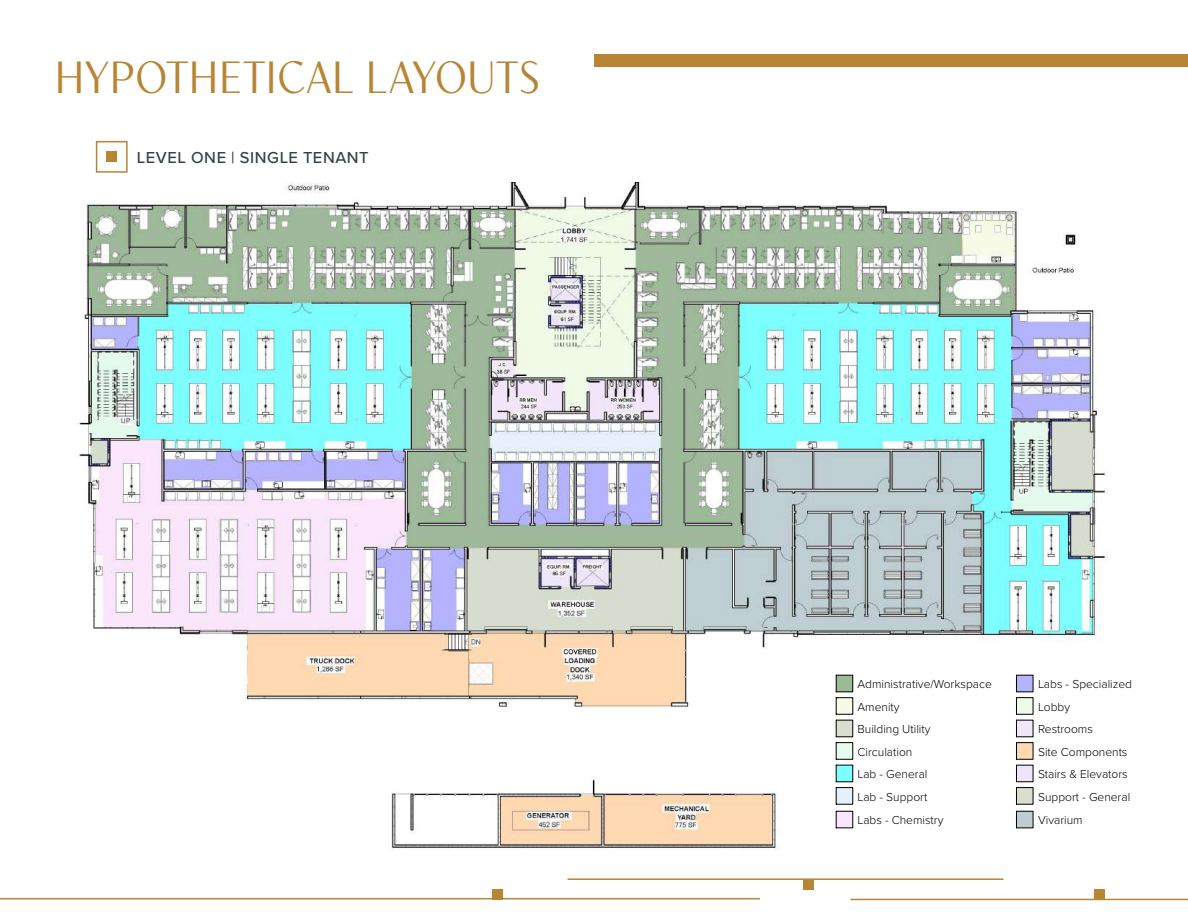
<style>
.page{position:relative;width:1188px;height:918px;background:#fff}
.page>*{position:absolute;margin:0;border:0;box-sizing:border-box;transform-origin:0 0}
.t1{font:300 45px "Contralto Small";letter-spacing:.02em;color:#b78534}
.t2{font:500 16.5px "Proxima Nova";letter-spacing:.035em;color:#344148}
.t3{font:300 12px/22.5px "Proxima Nova";color:#000}
</style>
<div class="page">
<hr style="left:0;top:898px;width:760px;height:1px;background:#b78534">
<hr style="left:568px;top:878px;width:436px;height:2px;background:#b78534">
<hr style="left:850px;top:899px;width:338px;height:1px;background:#b78534">
<div style="left:1094px;top:889px;width:10px;height:10px;background:#b78534"></div>
<div style="left:492px;top:889px;width:10px;height:10px;background:#b78534"></div>
<div style="left:803px;top:879px;width:11px;height:10px;background:#b78534"></div>
<div style="left:594px;top:54px;width:594px;height:13px;background:#b78534"></div>
<div style="left:96px;top:141px;width:32px;height:32px;border:2px solid #b78534"></div>
<div style="left:107px;top:152px;width:10px;height:10px;background:#b78534"></div>
<img style="left:79px;top:183px;width:1028px;height:668px">
<svg style="left:1016px;top:811px;width:17px;height:17px"></svg>
<svg style="left:1016px;top:675px;width:17px;height:130px"></svg>
<svg style="left:836px;top:811px;width:17px;height:17px"></svg>
<svg style="left:836px;top:675px;width:17px;height:130px"></svg>
<h1 class="t1" style="left:55px;top:43px;width:486px">HYPOTHETICAL LAYOUTS</h1>
<h2 class="t2" style="left:137px;top:146px;width:233px">LEVEL ONE | SINGLE TENANT</h2>
<p class="t3" style="left:857px;top:672px;width:136px">Administrative/Workspace<br>Amenity<br>Building Utility<br>Circulation<br>Lab - General<br>Lab - Support</p>
<p class="t3" style="left:857px;top:808px;width:88px">Labs - Chemistry</p>
<p class="t3" style="left:1038px;top:672px;width:96px">Labs - Specialized<br>Lobby<br>Restrooms<br>Site Components<br>Stairs &amp; Elevators<br>Support - General</p>
<p class="t3" style="left:1038px;top:808px;width:46px">Vivarium</p>
</div>
